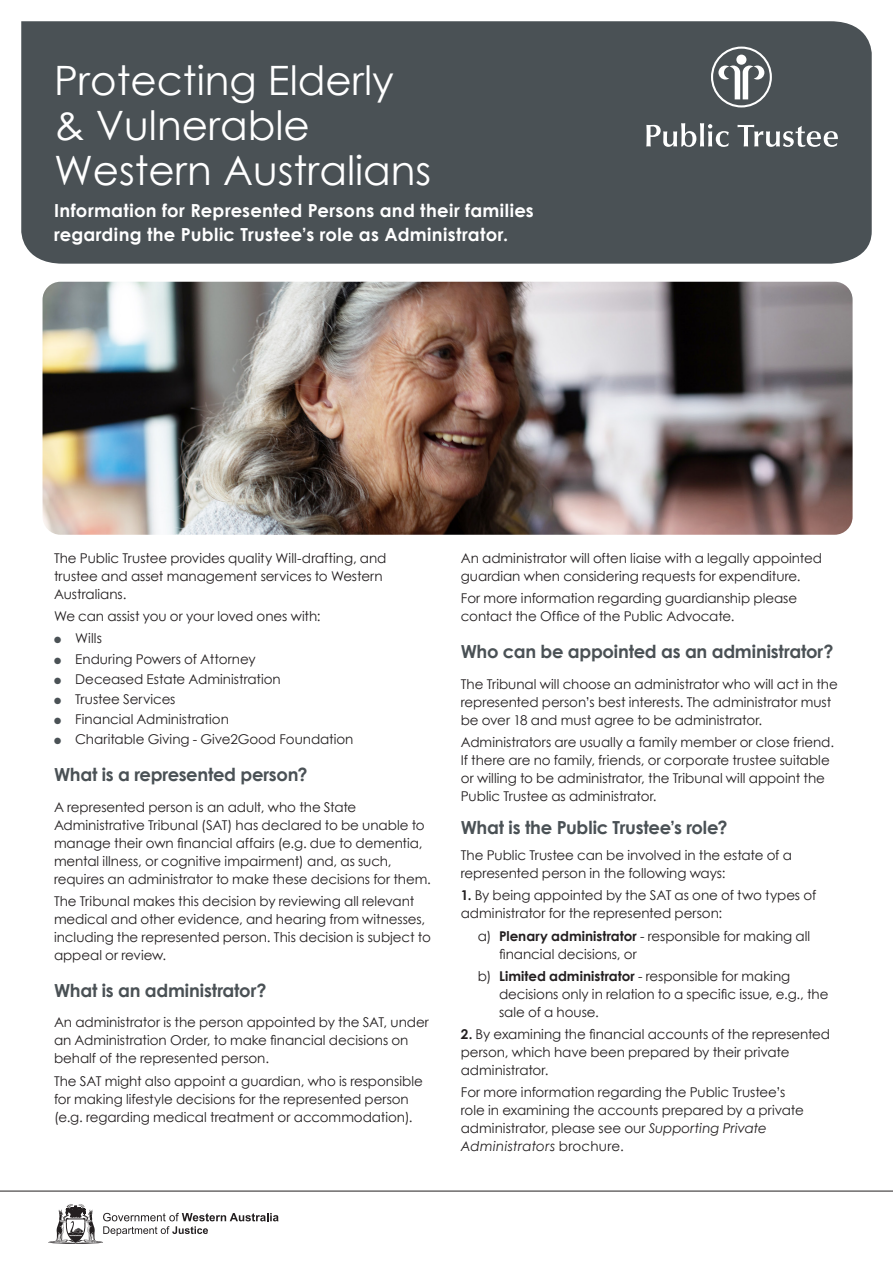
<style>
.page{position:relative;width:893px;height:1263px;background:#fff}
.page>*{position:absolute;margin:0;border:0;box-sizing:border-box;transform-origin:0 0}
.t1{font:40.5px/45px "Century Gothic";color:#fff}
.t2{font:700 18px "Century Gothic";letter-spacing:-.015em;color:#4a5155}
.t3{font:700 18px "Century Gothic";letter-spacing:.015em;color:#fff}
.t4{font:13.5px/18px "Century Gothic";letter-spacing:-.005em;color:#231f20}
.s1{color:#4a5155}
.s2{font-weight:700}
.s3{font-style:italic}
</style>
<div class="page">
<hr style="left:0;top:1191px;width:893px;height:1px;background:#231f20">
<div style="left:21px;top:21px;width:851px;height:243px;background:#4a5155"></div>
<div style="left:711px;top:47px;width:61px;height:60px;border:2px solid #fff;border-radius:50%"></div>
<svg style="left:718px;top:66px;width:46px;height:33px"></svg>
<div style="left:736px;top:55px;width:10px;height:10px;background:#fff;border-radius:50%"></div>
<svg style="left:646px;top:123px;width:83px;height:24px"></svg>
<svg style="left:737px;top:125px;width:101px;height:22px"></svg>
<img style="left:43px;top:282px;width:810px;height:253px">
<svg style="left:48px;top:1204px;width:231px;height:40px"></svg>
<p class="t1" style="left:54px;top:57px;width:341px">Protecting Elderly &amp; Vulnerable</p>
<p class="t1" style="left:54px;top:147px;width:379px">Western Australians</p>
<p class="t3" style="left:54px;top:197px;width:481px">Information for Represented Persons and their families</p>
<p class="t3" style="left:54px;top:221px;width:456px">regarding the Public Trustee’s role as Administrator.</p>
<p class="t4" style="left:54px;top:549px;width:334px">The Public Trustee provides quality Will-drafting, and trustee and asset management services to Western<br>Australians.</p>
<p class="t4" style="left:54px;top:607px;width:268px">We can assist you or your loved ones with:</p>
<p class="t4" style="left:54px;top:629px;width:49px"><span class="s1">●</span> Wills</p>
<p class="t4" style="left:54px;top:649px;width:203px"><span class="s1">●</span> Enduring Powers of Attorney</p>
<p class="t4" style="left:54px;top:670px;width:228px"><span class="s1">●</span> Deceased Estate Administration</p>
<p class="t4" style="left:54px;top:690px;width:123px"><span class="s1">●</span> Trustee Services</p>
<p class="t4" style="left:54px;top:710px;width:176px"><span class="s1">●</span> Financial Administration</p>
<p class="t4" style="left:54px;top:730px;width:301px"><span class="s1">●</span> Charitable Giving - Give2Good Foundation</p>
<p class="t2" style="left:54px;top:761px;width:255px">What is a represented person?</p>
<p class="t4" style="left:54px;top:797px;width:378px">A represented person is an adult, who the State Administrative Tribunal (SAT) has declared to be unable to manage their own financial affairs (e.g. due to dementia, mental illness, or cognitive impairment) and, as such, requires an administrator to make these decisions for them.</p>
<p class="t4" style="left:54px;top:892px;width:378px">The Tribunal makes this decision by reviewing all relevant medical and other evidence, and hearing from witnesses, including the represented person. This decision is subject to appeal or review.</p>
<p class="t2" style="left:54px;top:976px;width:214px">What is an administrator?</p>
<p class="t4" style="left:54px;top:1013px;width:376px">An administrator is the person appointed by the SAT, under an Administration Order, to make financial decisions on behalf of the represented person.</p>
<p class="t4" style="left:54px;top:1071px;width:370px">The SAT might also appoint a guardian, who is responsible for making lifestyle decisions for the represented person (e.g. regarding medical treatment or accommodation).</p>
<p class="t4" style="left:461px;top:549px;width:363px">An administrator will often liaise with a legally appointed guardian when considering requests for expenditure.</p>
<p class="t4" style="left:461px;top:589px;width:338px">For more information regarding guardianship please contact the Office of the Public Advocate.</p>
<p class="t2" style="left:461px;top:638px;width:374px">Who can be appointed as an administrator?</p>
<p class="t4" style="left:461px;top:675px;width:379px">The Tribunal will choose an administrator who will act in the represented person’s best interests. The administrator must be over 18 and must agree to be administrator.</p>
<p class="t4" style="left:461px;top:733px;width:375px">Administrators are usually a family member or close friend.<br>If there are no family, friends, or corporate trustee suitable or willing to be administrator, the Tribunal will appoint the Public Trustee as administrator.</p>
<p class="t2" style="left:461px;top:813px;width:268px">What is the Public Trustee’s role?</p>
<p class="t4" style="left:461px;top:846px;width:333px">The Public Trustee can be involved in the estate of a represented person in the following ways:</p>
<p class="t4" style="left:461px;top:886px;width:357px"><span class="s2">1.</span> By being appointed by the SAT as one of two types of administrator for the represented person:</p>
<p class="t4" style="left:499px;top:926px;width:313px;text-indent:-21px">a) <span class="s2">Plenary administrator</span> - responsible for making all financial decisions, or</p>
<p class="t4" style="left:499px;top:967px;width:331px;text-indent:-21px">b) <span class="s2">Limited administrator</span> - responsible for making decisions only in relation to a specific issue, e.g., the sale of a house.</p>
<p class="t4" style="left:461px;top:1025px;width:371px"><span class="s2">2.</span> By examining the financial accounts of the represented person, which have been prepared by their private administrator.</p>
<p class="t4" style="left:461px;top:1083px;width:344px">For more information regarding the Public Trustee’s role in examining the accounts prepared by a private administrator, please see our <span class="s3">Supporting Private Administrators</span> brochure.</p>
</div>
